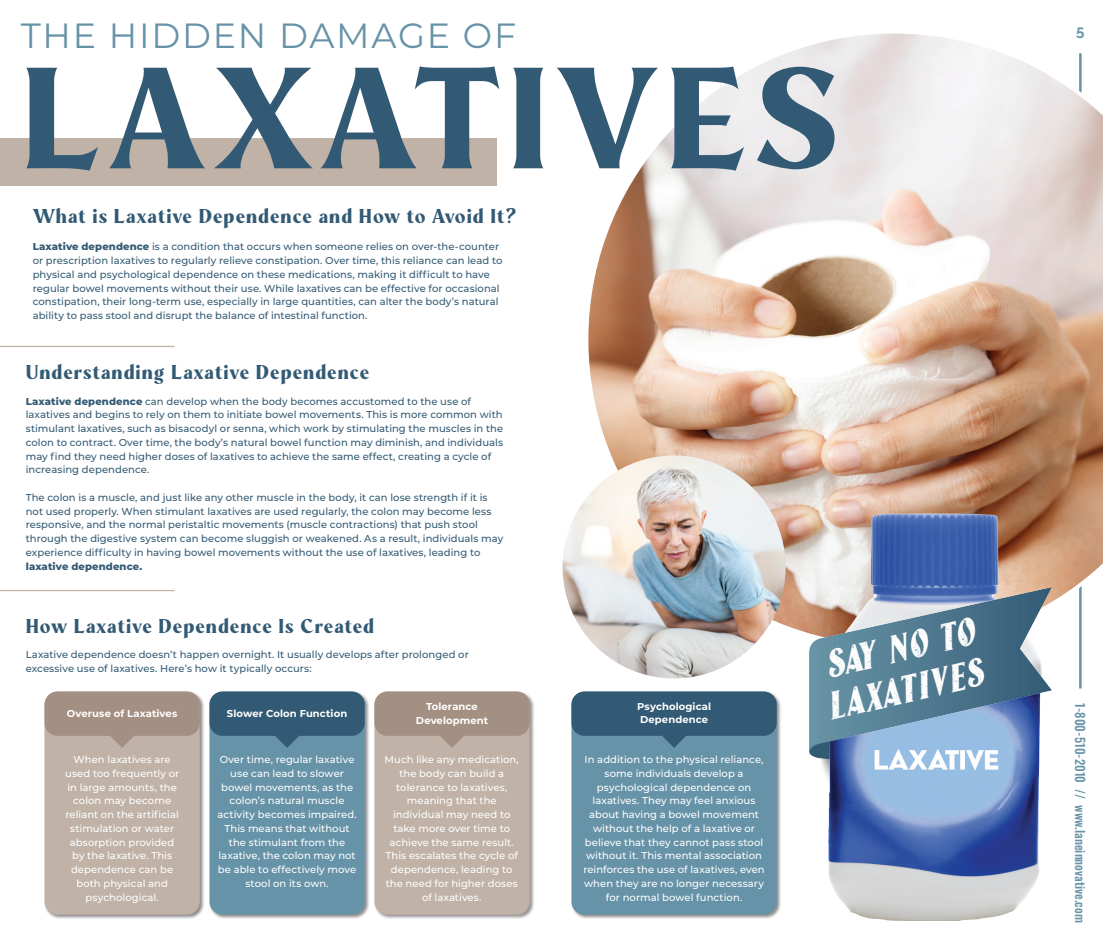
<style>
.page{position:relative;width:1103px;height:945px;background:#fff}
.page>*{position:absolute;margin:0;border:0;box-sizing:border-box;transform-origin:0 0}
.t1{font:900 143.62px "Mondia";letter-spacing:.05em;color:#335a74}
.t2{font:35px "Montserrat";letter-spacing:.05em;color:#6693a7}
.t3{font:italic 34.62px/41.5px "Jason Caps Distressed";color:#fff}
.t4{font:900 20px "Mondia";letter-spacing:.05em;color:#335a74}
.t5{font:700 15px "Raleway";color:#6693a7}
.t6{font:500 12.5px "Oswald";color:#6693a7}
.t7{font:500 10px/13.8px "Montserrat";letter-spacing:.005em;color:#335a74}
.t8{font:500 10px/13.8px "Montserrat";letter-spacing:.005em;color:#fff;text-align:center}
.t9{font:700 10px/13.8px "Montserrat";letter-spacing:.01em;color:#fff;text-align:center}
.t10{font:800 10px "Montserrat";letter-spacing:.015em;color:#335a74}
.s1{font-weight:800}
</style>
<div class="page">
<hr style="left:1079px;top:53px;width:2px;height:636px;background:#6693a7">
<svg style="left:588px;top:33px;width:514px;height:616px"></svg>
<img style="left:819px;top:503px;width:224px;height:418px">
<div style="left:43px;top:691px;width:162px;height:229px;background:#231f20;opacity:.51"></div>
<div style="left:45px;top:692px;width:155px;height:223px;background:#c0b2a6;border-radius:13px"></div>
<svg style="left:45px;top:692px;width:155px;height:56px"></svg>
<div style="left:373px;top:691px;width:161px;height:229px;background:#231f20;opacity:.48"></div>
<div style="left:374px;top:692px;width:155px;height:223px;background:#c0b2a6;border-radius:13px"></div>
<svg style="left:374px;top:692px;width:155px;height:56px"></svg>
<div style="left:570px;top:691px;width:211px;height:229px;background:#231f20;opacity:.51"></div>
<div style="left:571px;top:692px;width:205px;height:223px;background:#6693a7;border-radius:13px"></div>
<svg style="left:571px;top:692px;width:205px;height:56px"></svg>
<div style="left:208px;top:691px;width:161px;height:229px;background:#231f20;opacity:.51"></div>
<div style="left:209px;top:692px;width:156px;height:223px;background:#6693a7;border-radius:13px"></div>
<svg style="left:209px;top:692px;width:156px;height:56px"></svg>
<div style="left:0;top:138px;width:497px;height:48px;background:#c0b2a6"></div>
<hr style="left:0;top:346px;width:175px;height:1px;background:#c0b2a6">
<hr style="left:0;top:590px;width:175px;height:1px;background:#c0b2a6">
<img style="left:809px;top:587px;width:242px;height:205px">
<img style="left:562px;top:455px;width:223px;height:223px;border-radius:112px">
<h2 class="t2" style="left:21px;top:12px;width:497px">THE HIDDEN DAMAGE OF</h2>
<h1 class="t1" style="left:21px;top:30px;width:820px">LAXATIVES</h1>
<h3 class="t4" style="left:33px;top:204px;width:485px">What is Laxative Dependence and How to Avoid It?</h3>
<p class="t7" style="left:33px;top:239px;width:471px"><span class="s1">Laxative dependence</span> is a condition that occurs when someone relies on over-the-counter or prescription laxatives to regularly relieve constipation. Over time, this reliance can lead to physical and psychological dependence on these medications, making it difficult to have regular bowel movements without their use. While laxatives can be effective for occasional constipation, their long-term use, especially in large quantities, can alter the body’s natural ability to pass stool and disrupt the balance of intestinal function.</p>
<h3 class="t4" style="left:26px;top:360px;width:345px">Understanding Laxative Dependence</h3>
<p class="t7" style="left:26px;top:394px;width:479px"><span class="s1">Laxative dependence</span> can develop when the body becomes accustomed to the use of laxatives and begins to rely on them to initiate bowel movements. This is more common with stimulant laxatives, such as bisacodyl or senna, which work by stimulating the muscles in the colon to contract. Over time, the body’s natural bowel function may diminish, and individuals may find they need higher doses of laxatives to achieve the same effect, creating a cycle of increasing dependence.</p>
<p class="t7" style="left:26px;top:490px;width:479px">The colon is a muscle, and just like any other muscle in the body, it can lose strength if it is not used properly. When stimulant laxatives are used regularly, the colon may become less responsive, and the normal peristaltic movements (muscle contractions) that push stool through the digestive system can become sluggish or weakened. As a result, individuals may experience difficulty in having bowel movements without the use of laxatives, leading to</p>
<p class="t10" style="left:26px;top:559px;width:118px">laxative dependence.</p>
<h3 class="t4" style="left:26px;top:613px;width:350px">How Laxative Dependence Is Created</h3>
<p class="t7" style="left:26px;top:648px;width:444px">Laxative dependence doesn’t happen overnight. It usually develops after prolonged or excessive use of laxatives. Here’s how it typically occurs:</p>
<p class="t9" style="left:67px;top:706px;width:112px">Overuse of Laxatives</p>
<p class="t8" style="left:65px;top:752px;width:116px">When laxatives are used too frequently or in large amounts, the colon may become reliant on the artificial stimulation or water absorption provided by the laxative. This dependence can be both physical and psychological.</p>
<p class="t9" style="left:416px;top:699px;width:74px">Tolerance<br>Development</p>
<p class="t8" style="left:384px;top:752px;width:136px">Much like any medication, the body can build a tolerance to laxatives, meaning that the individual may need to take more over time to achieve the same result.<br>This escalates the cycle of dependence, leading to the need for higher doses of laxatives.</p>
<p class="t9" style="left:227px;top:706px;width:122px">Slower Colon Function</p>
<p class="t8" style="left:217px;top:752px;width:141px">Over time, regular laxative use can lead to slower bowel movements, as the colon’s natural muscle activity becomes impaired.<br>This means that without the stimulant from the laxative, the colon may not be able to effectively move stool on its own.</p>
<p class="t9" style="left:637px;top:699px;width:75px;text-align:left">Psychological<br>Dependence</p>
<p class="t8" style="left:583px;top:752px;width:183px">In addition to the physical reliance, some individuals develop a psychological dependence on laxatives. They may feel anxious about having a bowel movement without the help of a laxative or believe that they cannot pass stool without it. This mental association reinforces the use of laxatives, even when they are no longer necessary for normal bowel function.</p>
<h3 class="t3" style="left:813px;top:647px;width:161px;rotate:-13deg">say no to laxatives</h3>
<h3 class="t5" style="left:1076px;top:22px;width:10px">5</h3>
<p class="t6" style="left:1086px;top:703px;width:221px;rotate:90deg">1-800-510-2010 // www.laneinnovative.com</p>
</div>
